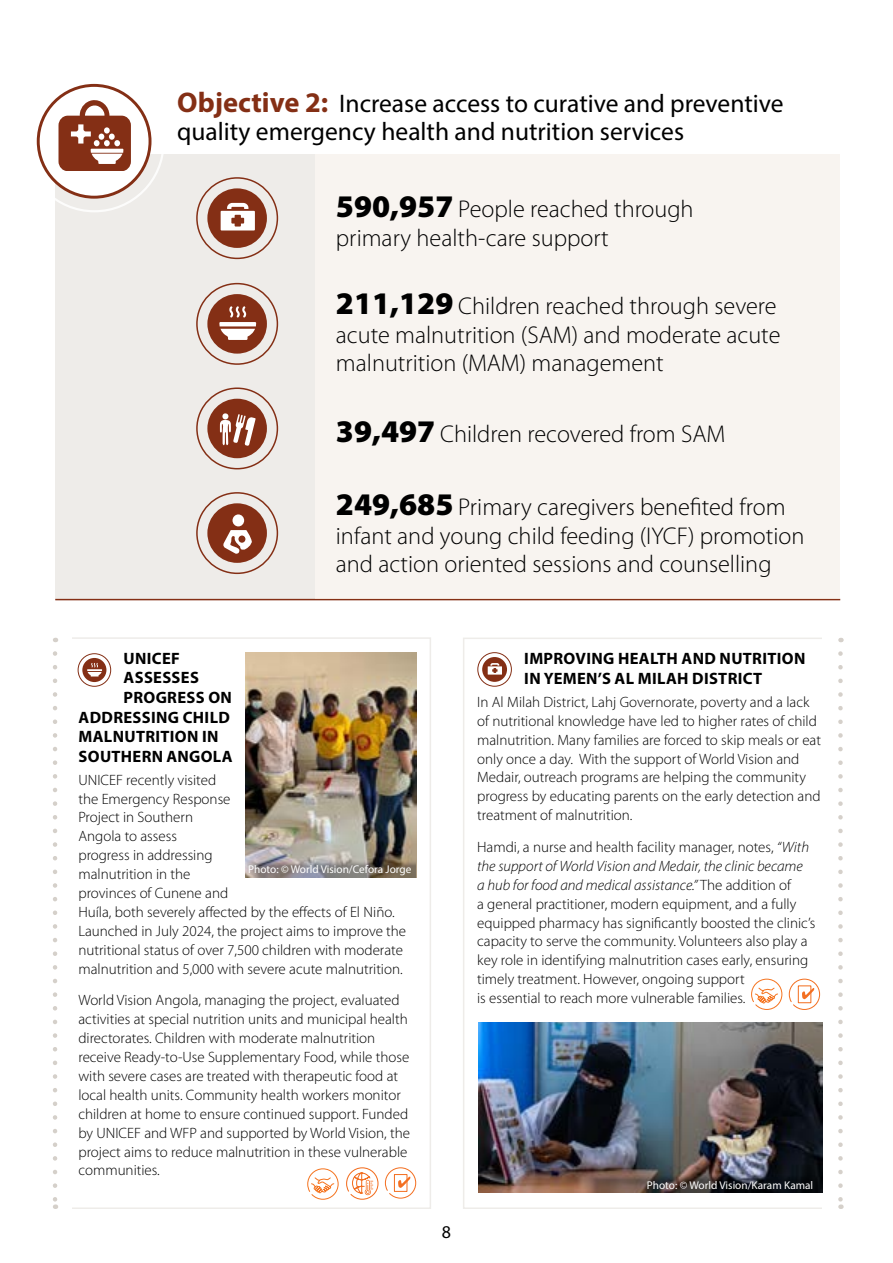
<style>
.page{position:relative;width:893px;height:1263px;background:#fff}
.page>*{position:absolute;margin:0;border:0;box-sizing:border-box;transform-origin:0 0}
.t1{font:25.5px/28.5px "Myriad Pro";color:#000}
.t2{font:300 24.3px/28.5px "Myriad Pro";color:#000}
.t3{font:18px "Myriad Pro";color:#000}
.t4{font:700 16.5px/19.5px "Myriad Pro";letter-spacing:.02em;color:#000}
.t5{font:300 15px/18.9px "Myriad Pro";color:#000}
.t6{font:11.25px "Myriad Pro";color:#fff}
.s1{font-weight:700;font-size:28.5px;color:#842f15}
.s2{font-weight:900;font-size:31.65px}
.s3{font-style:italic}
</style>
<div class="page">
<div style="left:55px;top:154px;width:785px;height:446px;background:#eeece9"></div>
<hr style="left:55px;top:599px;width:785px;height:1px;background:#842f15">
<div style="left:315px;top:154px;width:525px;height:445px;background:#f8f4f0"></div>
<svg style="left:38px;top:85px;width:112px;height:112px"></svg>
<div style="left:37px;top:84px;width:114px;height:115px;border:3px solid #842f15;border-radius:50%"></div>
<div style="left:42px;top:90px;width:104px;height:104px;background:#fff;border-radius:50%"></div>
<div style="left:207px;top:188px;width:60px;height:60px;background:#842f15;border-radius:50%"></div>
<div style="left:196px;top:177px;width:82px;height:82px;border:2px solid #842f15;border-radius:50%"></div>
<svg style="left:221px;top:203px;width:34px;height:27px"></svg>
<div style="left:207px;top:294px;width:60px;height:60px;background:#842f15;border-radius:50%"></div>
<div style="left:196px;top:283px;width:82px;height:82px;border:2px solid #842f15;border-radius:50%"></div>
<svg style="left:219px;top:306px;width:37px;height:34px"></svg>
<div style="left:207px;top:399px;width:60px;height:59px;background:#842f15;border-radius:50%"></div>
<div style="left:196px;top:387px;width:82px;height:82px;border:2px solid #842f15;border-radius:50%"></div>
<svg style="left:220px;top:413px;width:36px;height:33px"></svg>
<div style="left:207px;top:503px;width:60px;height:60px;background:#842f15;border-radius:50%"></div>
<div style="left:196px;top:492px;width:82px;height:82px;border:2px solid #842f15;border-radius:50%"></div>
<div style="left:233px;top:514px;width:11px;height:12px;background:#fff;border-radius:50%"></div>
<svg style="left:223px;top:530px;width:29px;height:24px"></svg>
<svg style="left:59px;top:100px;width:71px;height:71px"></svg>
<svg style="left:53px;top:653px;width:4px;height:556px"></svg>
<svg style="left:838px;top:653px;width:5px;height:556px"></svg>
<svg style="left:751px;top:978px;width:70px;height:32px"></svg>
<img style="left:246px;top:652px;width:170px;height:208px">
<svg style="left:246px;top:860px;width:170px;height:18px;background:#857e7a"></svg>
<div style="left:82px;top:658px;width:24px;height:24px;background:#842f15;border-radius:50%"></div>
<div style="left:78px;top:653px;width:33px;height:34px;border:1px solid #842f15;border-radius:50%"></div>
<svg style="left:87px;top:663px;width:15px;height:13px"></svg>
<div style="left:482px;top:657px;width:25px;height:25px;background:#842f15;border-radius:50%"></div>
<div style="left:477px;top:652px;width:35px;height:34px;border:1px solid #842f15;border-radius:50%"></div>
<svg style="left:488px;top:663px;width:14px;height:12px"></svg>
<img style="left:478px;top:1022px;width:344px;height:171px">
<svg style="left:583px;top:1175px;width:235px;height:18px;background:#3c3332"></svg>
<svg style="left:346px;top:1167px;width:71px;height:33px"></svg>
<svg style="left:307px;top:1168px;width:32px;height:32px"></svg>
<h1 class="t1" style="left:177px;top:89px;width:608px"><span class="s1">Objective 2:</span> Increase access to curative and preventive quality emergency health and nutrition services</h1>
<h2 class="t2" style="left:336px;top:195px;width:359px"><span class="s2">590,957</span> People reached through primary health-care support</h2>
<h2 class="t2" style="left:336px;top:291px;width:446px"><span class="s2">211,129</span> Children reached through severe acute malnutrition (SAM) and moderate acute malnutrition (MAM) management</h2>
<h2 class="t2" style="left:336px;top:419px;width:391px"><span class="s2">39,497</span> Children recovered from SAM</h2>
<h2 class="t2" style="left:336px;top:493px;width:470px"><span class="s2">249,685</span> Primary caregivers benefited from infant and young child feeding (IYCF) promotion and action oriented sessions and counselling</h2>
<p class="t4" style="left:124px;top:648px;width:58px">UNICEF</p>
<p class="t4" style="left:124px;top:668px;width:77px">ASSESSES</p>
<p class="t4" style="left:124px;top:687px;width:110px">PROGRESS ON</p>
<p class="t4" style="left:79px;top:707px;width:153px">ADDRESSING CHILD</p>
<p class="t4" style="left:79px;top:726px;width:142px">MALNUTRITION IN</p>
<p class="t4" style="left:79px;top:746px;width:156px">SOUTHERN ANGOLA</p>
<p class="t5" style="left:78px;top:770px;width:329px">UNICEF recently visited<br>the Emergency Response<br>Project in Southern<br>Angola to assess<br>progress in addressing<br>malnutrition in the<br>provinces of Cunene and<br>Huíla, both severely affected by the effects of El Niño.<br>Launched in July 2024, the project aims to improve the nutritional status of over 7,500 children with moderate malnutrition and 5,000 with severe acute malnutrition.</p>
<p class="t5" style="left:78px;top:991px;width:333px">World Vision Angola, managing the project, evaluated activities at special nutrition units and municipal health directorates. Children with moderate malnutrition receive Ready-to-Use Supplementary Food, while those with severe cases are treated with therapeutic food at local health units. Community health workers monitor children at home to ensure continued support. Funded by UNICEF and WFP and supported by World Vision, the project aims to reduce malnutrition in these vulnerable communities.</p>
<p class="t6" style="left:248px;top:862px;width:165px">Photo: © World Vision/Cefora Jorge</p>
<p class="t4" style="left:524px;top:648px;width:283px">IMPROVING HEALTH AND NUTRITION<br>IN YEMEN’S AL MILAH DISTRICT</p>
<p class="t5" style="left:477px;top:692px;width:345px">In Al Milah District, Lahj Governorate, poverty and a lack of nutritional knowledge have led to higher rates of child malnutrition. Many families are forced to skip meals or eat only once a day. With the support of World Vision and Medair, outreach programs are helping the community progress by educating parents on the early detection and treatment of malnutrition.</p>
<p class="t5" style="left:477px;top:837px;width:340px">Hamdi, a nurse and health facility manager, notes, <span class="s3">“With the support of World Vision and Medair, the clinic became<br>a hub for food and medical assistance.”</span> The addition of<br>a general practitioner, modern equipment, and a fully equipped pharmacy has significantly boosted the clinic’s capacity to serve the community. Volunteers also play a key role in identifying malnutrition cases early, ensuring timely treatment. However, ongoing support<br>is essential to reach more vulnerable families.</p>
<p class="t3" style="left:442px;top:1221px;width:11px">8</p>
<p class="t6" style="left:647px;top:1178px;width:168px">Photo: © World Vision/Karam Kamal</p>
</div>
